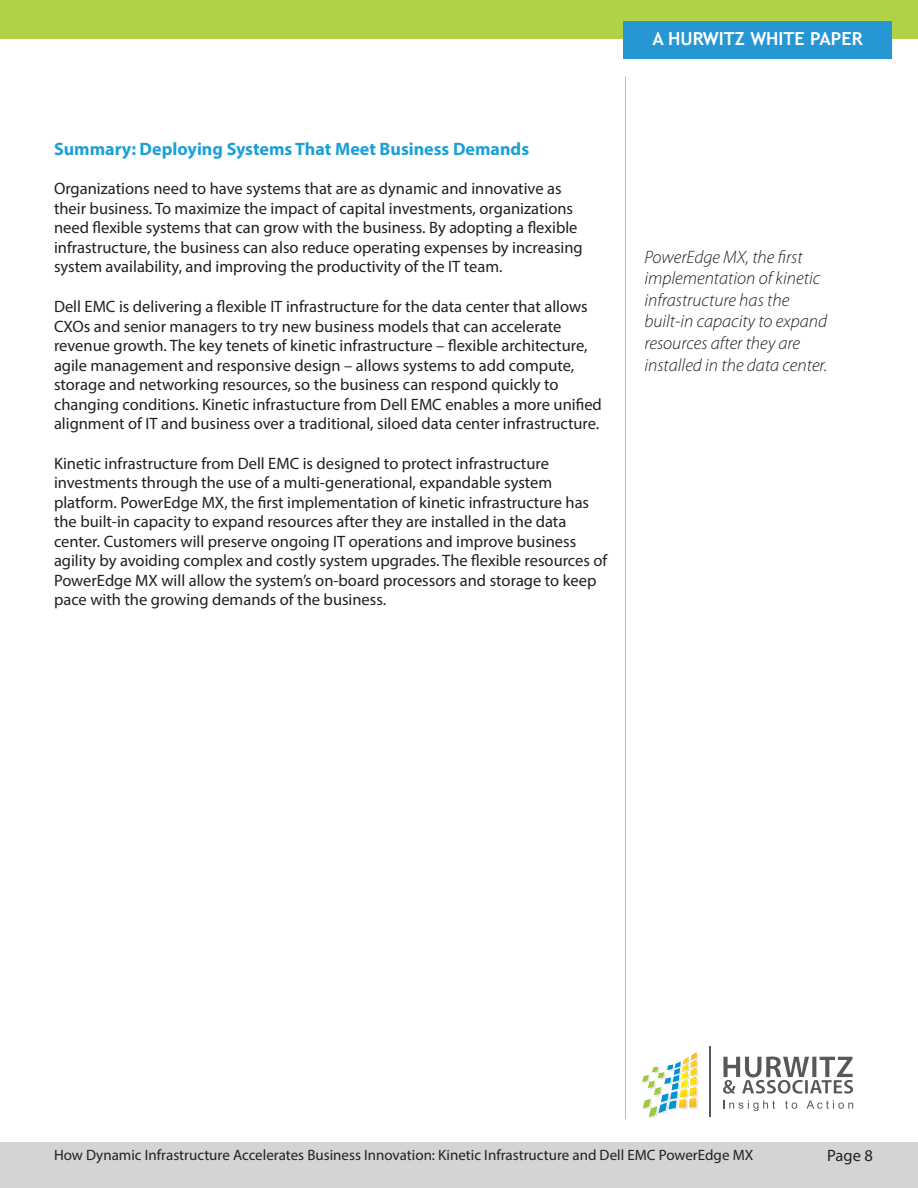
<style>
.page{position:relative;width:918px;height:1188px;background:#fff}
.page>*{position:absolute;margin:0;border:0;box-sizing:border-box;transform-origin:0 0}
.t1{font:italic 300 18px/21.6px "Myriad Pro";color:#231f20}
.t2{font:700 18px "Myriad Pro";color:#1d9fd7}
.t3{font:700 18px "Trebuchet MS";color:#fff}
.t4{font:16.5px/19.5px "Myriad Pro";color:#231f20}
.t5{font:15px "Myriad Pro";color:#231f20}
</style>
<div class="page">
<div style="left:0;top:0;width:918px;height:39px;background:#afd247"></div>
<div style="left:0;top:1143px;width:918px;height:45px;background:#d3d4d3"></div>
<div style="left:623px;top:21px;width:269px;height:38px;background:#2797d4"></div>
<hr style="left:625px;top:76px;width:1px;height:1043px;background:#babdbe">
<svg style="left:642px;top:1052px;width:57px;height:67px"></svg>
<svg style="left:723px;top:1057px;width:130px;height:37px"></svg>
<svg style="left:723px;top:1100px;width:52px;height:11px"></svg>
<svg style="left:785px;top:1101px;width:12px;height:8px"></svg>
<svg style="left:807px;top:1100px;width:46px;height:9px"></svg>
<hr style="left:710px;top:1047px;width:1px;height:70px;background:#57585a">
<p class="t3" style="left:652px;top:28px;width:212px">A HURWITZ WHITE PAPER</p>
<p class="t2" style="left:54px;top:137px;width:477px">Summary: Deploying Systems That Meet Business Demands</p>
<p class="t4" style="left:54px;top:179px;width:530px">Organizations need to have systems that are as dynamic and innovative as their business. To maximize the impact of capital investments, organizations need flexible systems that can grow with the business. By adopting a flexible infrastructure, the business can also reduce operating expenses by increasing system availability, and improving the productivity of the IT team.</p>
<p class="t4" style="left:54px;top:296px;width:549px">Dell EMC is delivering a flexible IT infrastructure for the data center that allows CXOs and senior managers to try new business models that can accelerate revenue growth. The key tenets of kinetic infrastructure – flexible architecture, agile management and responsive design – allows systems to add compute, storage and networking resources, so the business can respond quickly to changing conditions. Kinetic infrastucture from Dell EMC enables a more unified alignment of IT and business over a traditional, siloed data center infrastructure.</p>
<p class="t4" style="left:54px;top:453px;width:555px">Kinetic infrastructure from Dell EMC is designed to protect infrastructure investments through the use of a multi-generational, expandable system platform. PowerEdge MX, the first implementation of kinetic infrastructure has the built-in capacity to expand resources after they are installed in the data center. Customers will preserve ongoing IT operations and improve business agility by avoiding complex and costly system upgrades. The flexible resources of PowerEdge MX will allow the system’s on-board processors and storage to keep pace with the growing demands of the business.</p>
<p class="t1" style="left:644px;top:246px;width:185px">PowerEdge MX, the first implementation of kinetic infrastructure has the built-in capacity to expand resources after they are installed in the data center.</p>
<p class="t5" style="left:54px;top:1146px;width:701px">How Dynamic Infrastructure Accelerates Business Innovation: Kinetic Infrastructure and Dell EMC PowerEdge MX</p>
<p class="t4" style="left:827px;top:1145px;width:47px">Page 8</p>
</div>
